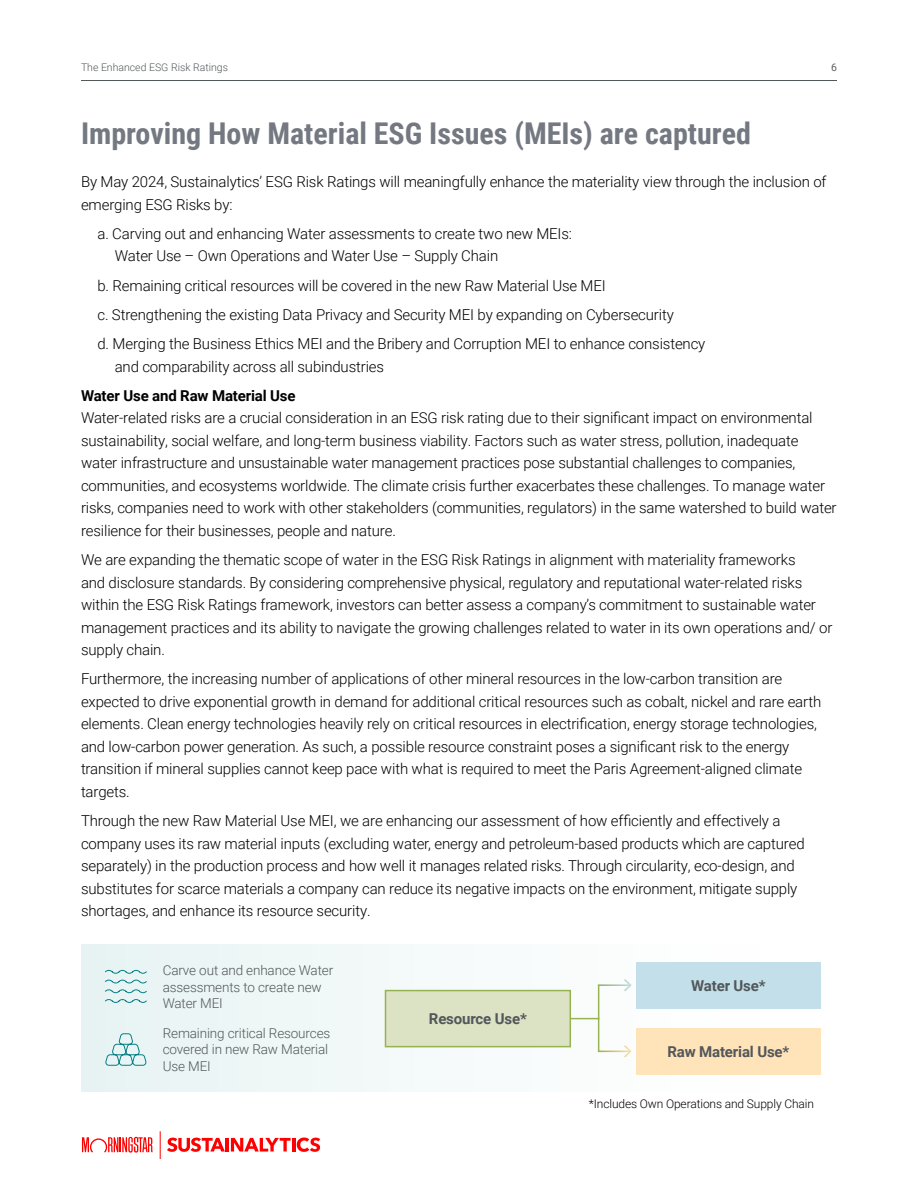
<style>
.page{position:relative;width:918px;height:1188px;background:#fff}
.page>*{position:absolute;margin:0;border:0;box-sizing:border-box;transform-origin:0 0}
.t1{font:700 30px "Roboto Condensed";color:#747881}
.t2{font:300 15px/22.5px "Roboto";letter-spacing:-.01em;color:#000}
.t3{font:700 15px "Roboto";letter-spacing:-.01em;color:#52575a}
.t4{font:700 15px "Roboto";letter-spacing:-.01em;color:#000}
.t5{font:300 13.5px/16.5px "Roboto";letter-spacing:-.01em;color:#52575a}
.t6{font:300 12px "Roboto";letter-spacing:-.01em;color:#000}
.t7{font:300 10.5px "Roboto";color:#52575a}
.t8{font:10.5px "Roboto";color:#5d6164}
</style>
<div class="page">
<hr style="left:81px;top:80px;width:756px;height:1px;background:#52575a">
<svg style="left:82px;top:1137px;width:71px;height:16px"></svg>
<svg style="left:160px;top:1131px;width:1px;height:28px"></svg>
<svg style="left:167px;top:1138px;width:58px;height:14px"></svg>
<hr style="left:226px;top:1138px;width:3px;height:14px;background:#f00">
<svg style="left:231px;top:1138px;width:60px;height:14px"></svg>
<hr style="left:292px;top:1138px;width:4px;height:14px;background:#f00">
<svg style="left:297px;top:1138px;width:23px;height:14px"></svg>
<div style="left:81px;top:945px;width:756px;height:147px;background:#f3f9f9"></div>
<div style="left:385px;top:990px;width:186px;height:57px;background:#dce2c4;border:2px solid #97b351"></div>
<div style="left:636px;top:962px;width:185px;height:46px;background:#c2dfea"></div>
<div style="left:636px;top:1028px;width:185px;height:46px;background:#ffe3b9"></div>
<svg style="left:570px;top:1018px;width:28px;height:1px"></svg>
<hr style="left:598px;top:985px;width:1px;height:66px;background:#97b351">
<hr style="left:598px;top:1051px;width:33px;height:1px;background:#97b351">
<svg style="left:622px;top:1045px;width:10px;height:13px"></svg>
<hr style="left:598px;top:984px;width:33px;height:2px;background:#97b351">
<svg style="left:622px;top:979px;width:10px;height:12px"></svg>
<svg style="left:104px;top:970px;width:43px;height:33px"></svg>
<svg style="left:104px;top:1033px;width:42px;height:33px"></svg>
<p class="t7" style="left:81px;top:60px;width:149px">The Enhanced ESG Risk Ratings</p>
<p class="t8" style="left:831px;top:60px;width:7px">6</p>
<h1 class="t1" style="left:81px;top:113px;width:672px">Improving How Material ESG Issues (MEIs) are captured</h1>
<p class="t2" style="left:81px;top:170px;width:747px">By May 2024, Sustainalytics’ ESG Risk Ratings will meaningfully enhance the materiality view through the inclusion of emerging ESG Risks by:</p>
<p class="t2" style="left:115px;top:222px;width:459px;text-indent:-17px">a. Carving out and enhancing Water assessments to create two new MEIs:<br>Water Use – Own Operations and Water Use – Supply Chain</p>
<p class="t2" style="left:97px;top:270px;width:609px;line-height:29.2px">b. Remaining critical resources will be covered in the new Raw Material Use MEI<br>c. Strengthening the existing Data Privacy and Security MEI by expanding on Cybersecurity<br>d. Merging the Business Ethics MEI and the Bribery and Corruption MEI to enhance consistency</p>
<p class="t2" style="left:115px;top:354px;width:271px">and comparability across all subindustries</p>
<p class="t4" style="left:81px;top:385px;width:216px">Water Use and Raw Material Use</p>
<p class="t2" style="left:81px;top:406px;width:757px">Water-related risks are a crucial consideration in an ESG risk rating due to their significant impact on environmental sustainability, social welfare, and long-term business viability. Factors such as water stress, pollution, inadequate water infrastructure and unsustainable water management practices pose substantial challenges to companies, communities, and ecosystems worldwide. The climate crisis further exacerbates these challenges. To manage water risks, companies need to work with other stakeholders (communities, regulators) in the same watershed to build water resilience for their businesses, people and nature.</p>
<p class="t2" style="left:81px;top:548px;width:753px">We are expanding the thematic scope of water in the ESG Risk Ratings in alignment with materiality frameworks<br>and disclosure standards. By considering comprehensive physical, regulatory and reputational water-related risks within the ESG Risk Ratings framework, investors can better assess a company’s commitment to sustainable water management practices and its ability to navigate the growing challenges related to water in its own operations and/ or supply chain.</p>
<p class="t2" style="left:81px;top:667px;width:742px">Furthermore, the increasing number of applications of other mineral resources in the low-carbon transition are expected to drive exponential growth in demand for additional critical resources such as cobalt, nickel and rare earth elements. Clean energy technologies heavily rely on critical resources in electrification, energy storage technologies, and low-carbon power generation. As such, a possible resource constraint poses a significant risk to the energy transition if mineral supplies cannot keep pace with what is required to meet the Paris Agreement-aligned climate targets.</p>
<p class="t2" style="left:81px;top:809px;width:725px">Through the new Raw Material Use MEI, we are enhancing our assessment of how efficiently and effectively a company uses its raw material inputs (excluding water, energy and petroleum-based products which are captured separately) in the production process and how well it manages related risks. Through circularity, eco-design, and substitutes for scarce materials a company can reduce its negative impacts on the environment, mitigate supply shortages, and enhance its resource security.</p>
<p class="t5" style="left:163px;top:962px;width:172px">Carve out and enhance Water assessments to create new<br>Water MEI</p>
<p class="t5" style="left:163px;top:1024px;width:169px">Remaining critical Resources covered in new Raw Material<br>Use MEI</p>
<p class="t3" style="left:429px;top:1008px;width:99px">Resource Use*</p>
<p class="t3" style="left:691px;top:975px;width:76px">Water Use*</p>
<p class="t3" style="left:667px;top:1041px;width:124px">Raw Material Use*</p>
<p class="t6" style="left:589px;top:1095px;width:227px">*Includes Own Operations and Supply Chain</p>
</div>
